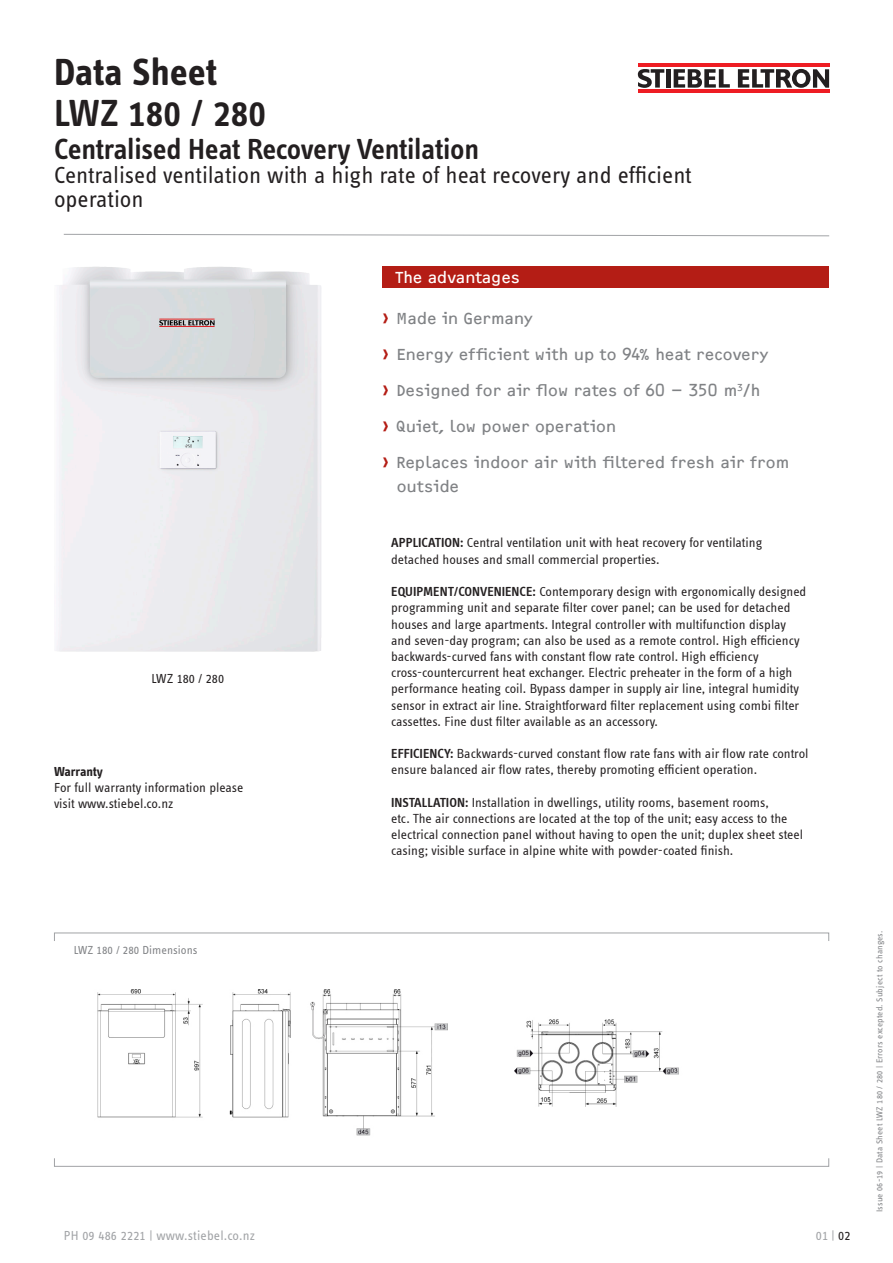
<style>
.page{position:relative;width:893px;height:1263px;background:#fff}
.page>*{position:absolute;margin:0;border:0;box-sizing:border-box;transform-origin:0 0}
.t1{font:600 39px "STE Info Text";color:#231f20}
.t2{font:700 39px "STE Info Text";letter-spacing:-.005em;color:#231f20}
.t3{font:600 30px "STE Info Text";letter-spacing:-.01em;color:#231f20}
.t4{font:24px/24px "STE Info Text";color:#231f20}
.t5{font:16.5px/24px "F2 FOCR Bczyk Com";letter-spacing:.01em;color:#808285}
.t6{font:16.5px "F2 FOCR Bczyk Com";color:#fff}
.t7{font:13.5px/16.2px "STE Info Office";color:#231f20}
.t8{font:13.5px "STE Info Text";color:#231f20}
.t9{font:13.5px "STE Info Text";letter-spacing:.015em;color:#a1a3a6}
.t10{font:700 13.5px "STE Info Text";letter-spacing:-.01em;color:#231f20}
._09_PGB_Product_Name{font:12px "STE Info Text";letter-spacing:.005em;color:#808285}
._91_Drucknorm_6pt{font:8.85px "STE Info Text";letter-spacing:.02em;color:#808285}
.s1{font-size:21.75px;color:#b41d15}
.s2{font-weight:700}
.s3{color:#231f20}
</style>
<div class="page">
<hr style="left:638px;top:64px;width:191px;height:3px;background:#ee1d23">
<hr style="left:638px;top:89px;width:191px;height:4px;background:#ee1d23">
<svg style="left:674px;top:69px;width:56px;height:19px"></svg>
<hr style="left:666px;top:69px;width:4px;height:19px;background:#231f20">
<svg style="left:738px;top:69px;width:91px;height:19px"></svg>
<svg style="left:638px;top:69px;width:26px;height:19px"></svg>
<svg style="left:63px;top:233px;width:767px;height:4px"></svg>
<div style="left:383px;top:266px;width:446px;height:22px;background:#b41d15"></div>
<img style="left:56px;top:267px;width:265px;height:385px">
<img style="left:97px;top:989px;width:350px;height:147px">
<div style="left:54px;top:1158px;width:775px;height:9px;border:1px solid #a1a3a6"></div>
<div style="left:54px;top:932px;width:775px;height:9px;border:1px solid #a1a3a6"></div>
<img style="left:514px;top:1019px;width:165px;height:87px">
<p class="t2" style="left:54px;top:50px;width:164px">Data Sheet</p>
<p class="t1" style="left:54px;top:91px;width:213px">LWZ 180 / 280</p>
<p class="t3" style="left:54px;top:132px;width:427px">Centralised Heat Recovery Ventilation</p>
<p class="t4" style="left:54px;top:163px;width:639px">Centralised ventilation with a high rate of heat recovery and efficient operation</p>
<p class="t6" style="left:395px;top:268px;width:126px">The advantages</p>
<p class="t8" style="left:151px;top:671px;width:74px">LWZ 180 / 280</p>
<p class="t10" style="left:54px;top:764px;width:50px">Warranty</p>
<p class="t8" style="left:54px;top:780px;width:191px">For full warranty information please</p>
<p class="t8" style="left:54px;top:796px;width:121px">visit www.stiebel.co.nz</p>
<p class="t5" style="left:383px;top:307px;width:152px"><span class="s1">›</span> Made in Germany</p>
<p class="t5" style="left:383px;top:343px;width:387px"><span class="s1">›</span> Energy efficient with up to 94% heat recovery</p>
<p class="t5" style="left:383px;top:379px;width:379px"><span class="s1">›</span> Designed for air flow rates of 60 – 350 m<sup>3</sup>/h</p>
<p class="t5" style="left:383px;top:415px;width:235px"><span class="s1">›</span> Quiet, low power operation</p>
<p class="t5" style="left:397px;top:451px;width:394px;text-indent:-14px"><span class="s1">›</span> Replaces indoor air with filtered fresh air from outside</p>
<p class="t7" style="left:391px;top:535px;width:373px"><span class="s2">APPLICATION:</span> Central ventilation unit with heat recovery for ventilating detached houses and small commercial properties.</p>
<p class="t7" style="left:391px;top:583px;width:417px"><span class="s2">EQUIPMENT/CONVENIENCE:</span> Contemporary design with ergonomically designed programming unit and separate filter cover panel; can be used for detached houses and large apartments. Integral controller with multifunction display and seven-day program; can also be used as a remote control. High efficiency backwards-curved fans with constant flow rate control. High efficiency cross-countercurrent heat exchanger. Electric preheater in the form of a high performance heating coil. Bypass damper in supply air line, integral humidity sensor in extract air line. Straightforward filter replacement using combi filter cassettes. Fine dust filter available as an accessory.</p>
<p class="t7" style="left:391px;top:745px;width:419px"><span class="s2">EFFICIENCY:</span> Backwards-curved constant flow rate fans with air flow rate control ensure balanced air flow rates, thereby promoting efficient operation.</p>
<p class="t7" style="left:391px;top:794px;width:413px"><span class="s2">INSTALLATION:</span> Installation in dwellings, utility rooms, basement rooms,<br>etc. The air connections are located at the top of the unit; easy access to the electrical connection panel without having to open the unit; duplex sheet steel casing; visible surface in alpine white with powder-coated finish.</p>
<p class="_09_PGB_Product_Name" style="left:74px;top:943px;width:125px">LWZ 180 / 280 Dimensions</p>
<p class="t9" style="left:64px;top:1228px;width:193px">PH 09 486 2221 | www.stiebel.co.nz</p>
<p class="t9" style="left:816px;top:1228px;width:36px">01 | <span class="s3">02</span></p>
<p class="_91_Drucknorm_6pt" style="left:874px;top:1212px;width:283px;rotate:-90deg">Issue 06-19 | Data Sheet LWZ 180 / 280 | Errors excepted. Subject to changes.</p>
</div>
